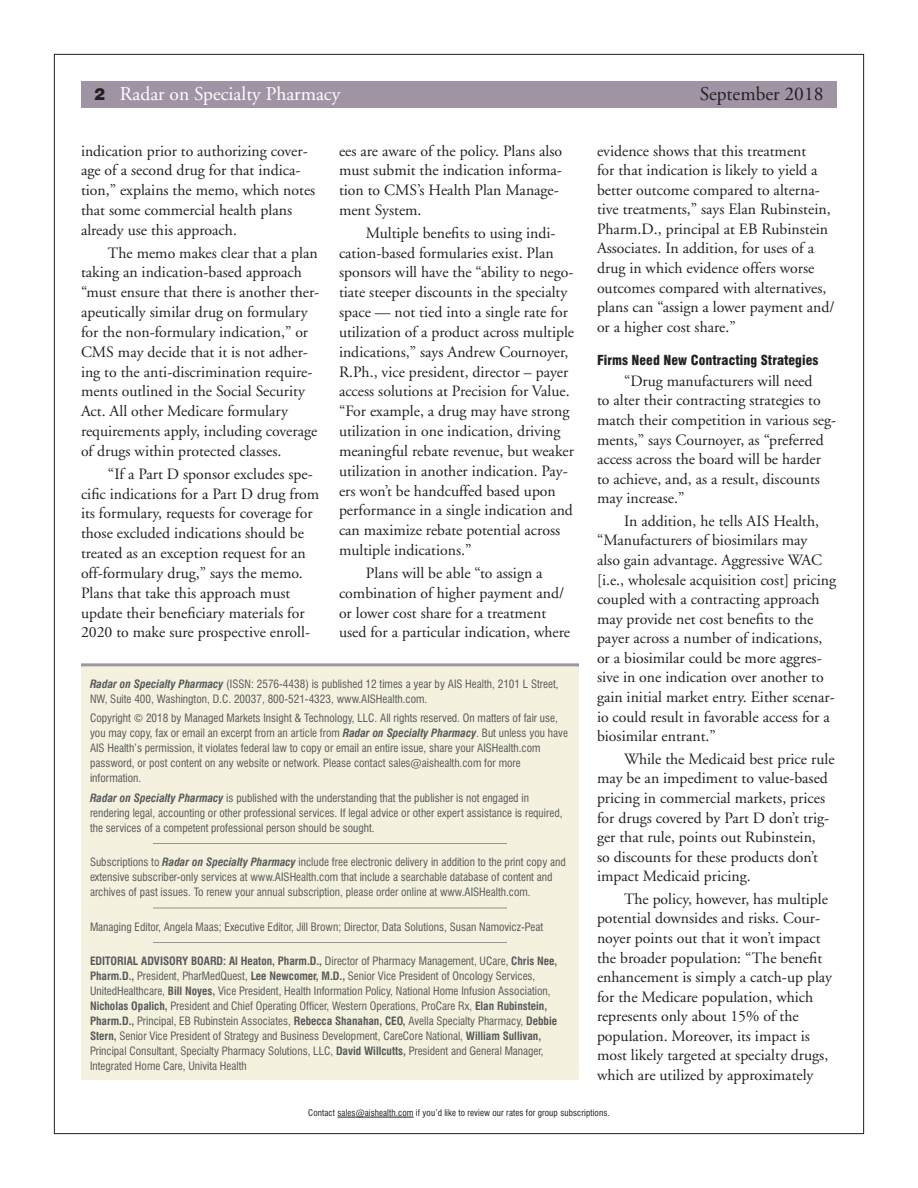
<style>
.page{position:relative;width:918px;height:1188px;background:#fff}
.page>*{position:absolute;margin:0;border:0;box-sizing:border-box;transform-origin:0 0}
.t1{font:19.5px "Adobe Garamond";color:#fff}
.t2{font:19.5px "Adobe Garamond";color:#231f20}
.t3{font:15.75px/19.8px "Adobe Garamond";color:#231f20}
.t4{font:900 condensed 13.5px "Swiss 721 BT";color:#231f20}
.t5{font:condensed 11.25px/15px "Swiss 721 BT";color:#57585a}
.t6{font:condensed 9px "Swiss 721 BT";letter-spacing:.01em;color:#231f20}
.s1{font-family:"Swiss 721 BT";font-weight:900;font-size:16.5px;color:#231f20}
.s2{font-weight:700;font-style:italic}
.s3{font-weight:700}
</style>
<div class="page">
<div style="left:81px;top:81px;width:756px;height:27px;background:#a094a4"></div>
<hr style="left:337px;top:1117px;width:77px;height:1px;background:#231f20">
<div style="left:81px;top:665px;width:498px;height:415px;background:#f4f2df"></div>
<hr style="left:153px;top:843px;width:354px;height:1px;background:#939598">
<hr style="left:153px;top:908px;width:354px;height:1px;background:#939598">
<hr style="left:153px;top:942px;width:354px;height:1px;background:#939598">
<hr style="left:81px;top:663px;width:498px;height:3px;background:#a094a4">
<p class="t1" style="left:94px;top:84px;width:247px"><span class="s1">2</span> Radar on Specialty Pharmacy</p>
<p class="t2" style="left:700px;top:84px;width:125px">September 2018</p>
<p class="t3" style="left:81px;top:141px;width:236px">indication prior to authorizing cover&shy;age of a second drug for that indica&shy;tion,” explains the memo, which notes that some commercial health plans already use this approach.</p>
<p class="t3" style="left:81px;top:243px;width:240px;text-indent:27px">The memo makes clear that a plan taking an indication-based approach “must ensure that there is another ther&shy;apeutically similar drug on formulary for the non-formulary indication,” or CMS may decide that it is not adher&shy;ing to the anti-discrimination require&shy;ments outlined in the Social Security Act. All other Medicare formulary requirements apply, including coverage of drugs within protected classes.</p>
<p class="t3" style="left:81px;top:464px;width:240px;text-indent:27px">“If a Part D sponsor excludes spe&shy;cific indications for a Part D drug from its formulary, requests for coverage for those excluded indications should be treated as an exception request for an off-formulary drug,” says the memo.<br>Plans that take this approach must update their beneficiary materials for 2020 to make sure prospective enroll-</p>
<p class="t3" style="left:339px;top:141px;width:225px">ees are aware of the policy. Plans also must submit the indication informa&shy;tion to CMS’s Health Plan Manage&shy;ment System.</p>
<p class="t3" style="left:339px;top:223px;width:237px;text-indent:27px">Multiple benefits to using indi&shy;cation-based formularies exist. Plan sponsors will have the “ability to nego&shy;tiate steeper discounts in the specialty space — not tied into a single rate for utilization of a product across multiple indications,” says Andrew Cournoyer, R.Ph., vice president, director – payer access solutions at Precision for Value. “For example, a drug may have strong utilization in one indication, driving meaningful rebate revenue, but weaker utilization in another indication. Pay&shy;ers won’t be handcuffed based upon performance in a single indication and can maximize rebate potential across multiple indications.”</p>
<p class="t3" style="left:339px;top:563px;width:233px;text-indent:27px">Plans will be able “to assign a combination of higher payment and/ or lower cost share for a treatment used for a particular indication, where</p>
<p class="t5" style="left:90px;top:676px;width:470px"><span class="s2">Radar on Specialty Pharmacy</span> (ISSN: 2576-4438) is published 12 times a year by AIS Health, 2101 L Street,<br>NW, Suite 400, Washington, D.C. 20037, 800-521-4323, www.AISHealth.com.</p>
<p class="t5" style="left:90px;top:711px;width:479px">Copyright © 2018 by Managed Markets Insight &amp; Technology, LLC. All rights reserved. On matters of fair use, you may copy, fax or email an excerpt from an article from <span class="s2">Radar on Specialty Pharmacy</span>. But unless you have AIS Health’s permission, it violates federal law to copy or email an entire issue, share your AISHealth.com password, or post content on any website or network. Please contact sales@aishealth.com for more information.</p>
<p class="t5" style="left:90px;top:790px;width:474px"><span class="s2">Radar on Specialty Pharmacy</span> is published with the understanding that the publisher is not engaged in rendering legal, accounting or other professional services. If legal advice or other expert assistance is required, the services of a competent professional person should be sought.</p>
<p class="t5" style="left:90px;top:855px;width:477px">Subscriptions to <span class="s2">Radar on Specialty Pharmacy</span> include free electronic delivery in addition to the print copy and extensive subscriber-only services at www.AISHealth.com that include a searchable database of content and archives of past issues. To renew your annual subscription, please order online at www.AISHealth.com.</p>
<p class="t5" style="left:90px;top:919px;width:455px">Managing Editor, Angela Maas; Executive Editor, Jill Brown; Director, Data Solutions, Susan Namovicz-Peat</p>
<p class="t5" style="left:90px;top:954px;width:469px"><span class="s3">EDITORIAL ADVISORY BOARD: Al Heaton, Pharm.D.,</span> Director of Pharmacy Management, UCare, <span class="s3">Chris Nee, Pharm.D.,</span> President, PharMedQuest, <span class="s3">Lee Newcomer, M.D.,</span> Senior Vice President of Oncology Services, UnitedHealthcare, <span class="s3">Bill Noyes,</span> Vice President, Health Information Policy, National Home Infusion Association, <span class="s3">Nicholas Opalich,</span> President and Chief Operating Officer, Western Operations, ProCare Rx, <span class="s3">Elan Rubinstein, Pharm.D.,</span> Principal, EB Rubinstein Associates, <span class="s3">Rebecca Shanahan, CEO,</span> Avella Specialty Pharmacy, <span class="s3">Debbie Stern,</span> Senior Vice President of Strategy and Business Development, CareCore National, <span class="s3">William Sullivan, </span>Principal Consultant, Specialty Pharmacy Solutions, LLC, <span class="s3">David Willcutts,</span> President and General Manager, Integrated Home Care, Univita Health</p>
<p class="t3" style="left:597px;top:141px;width:239px">evidence shows that this treatment<br>for that indication is likely to yield a better outcome compared to alterna&shy;tive treatments,” says Elan Rubinstein, Pharm.D., principal at EB Rubinstein Associates. In addition, for uses of a drug in which evidence offers worse outcomes compared with alternatives, plans can “assign a lower payment and/ or a higher cost share.”</p>
<p class="t4" style="left:597px;top:352px;width:223px">Firms Need New Contracting Strategies</p>
<p class="t3" style="left:597px;top:371px;width:241px;text-indent:27px">“Drug manufacturers will need<br>to alter their contracting strategies to match their competition in various seg&shy;ments,” says Cournoyer, as “preferred access across the board will be harder to achieve, and, as a result, discounts may increase.”</p>
<p class="t3" style="left:597px;top:511px;width:241px;text-indent:27px">In addition, he tells AIS Health, “Manufacturers of biosimilars may<br>also gain advantage. Aggressive WAC [i.e., wholesale acquisition cost] pricing coupled with a contracting approach may provide net cost benefits to the payer across a number of indications, or a biosimilar could be more aggres&shy;sive in one indication over another to gain initial market entry. Either scenar&shy;io could result in favorable access for a biosimilar entrant.”</p>
<p class="t3" style="left:597px;top:749px;width:239px;text-indent:27px">While the Medicaid best price rule may be an impediment to value-based pricing in commercial markets, prices for drugs covered by Part D don’t trig&shy;ger that rule, points out Rubinstein,<br>so discounts for these products don’t impact Medicaid pricing.</p>
<p class="t3" style="left:597px;top:889px;width:237px;text-indent:27px">The policy, however, has multiple potential downsides and risks. Cour&shy;noyer points out that it won’t impact the broader population: “The benefit enhancement is simply a catch-up play for the Medicare population, which represents only about 15% of the population. Moreover, its impact is most likely targeted at specialty drugs, which are utilized by approximately</p>
<p class="t6" style="left:308px;top:1108px;width:303px">Contact sales@aishealth.com if you’d like to review our rates for group subscriptions.</p>
</div>
